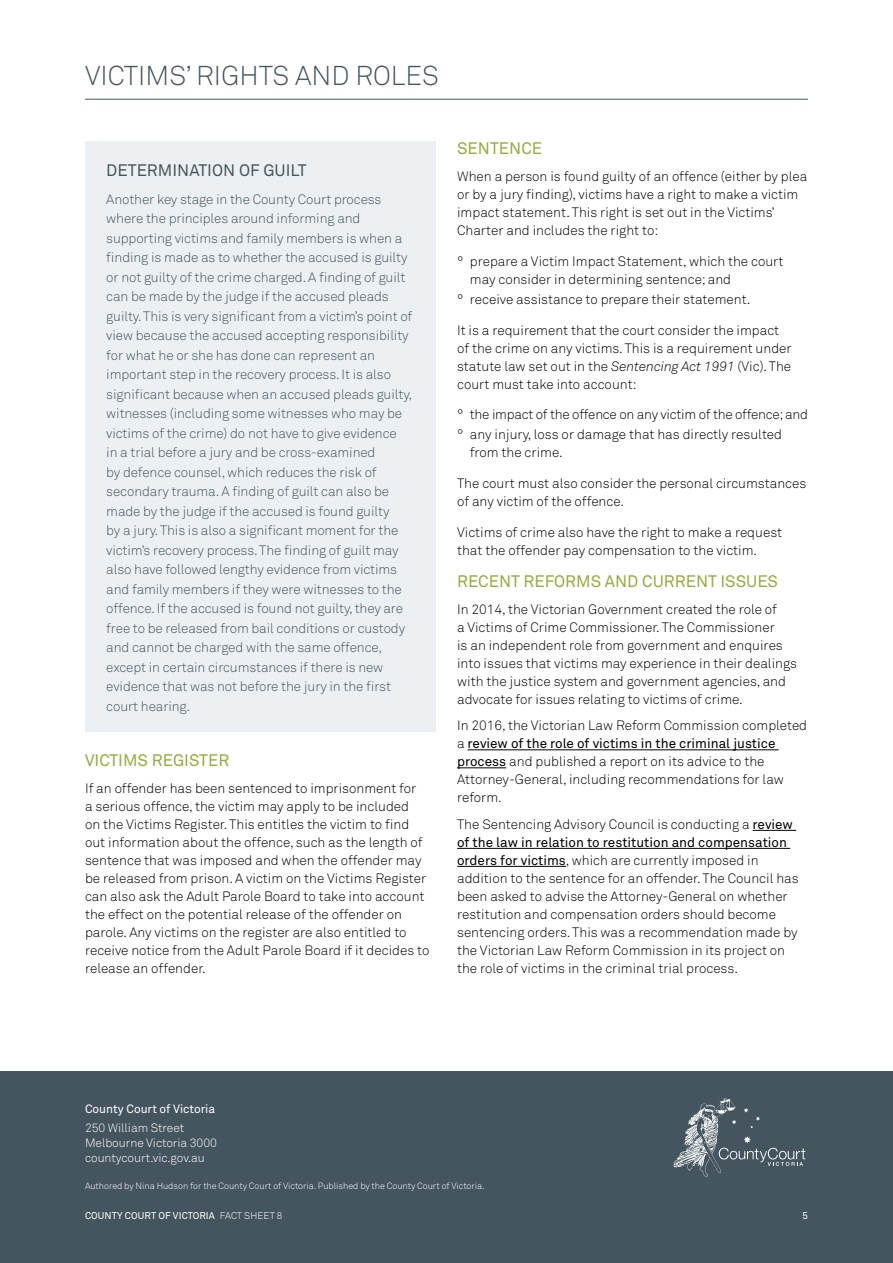
<style>
.page{position:relative;width:893px;height:1263px;background:#fff}
.page>*{position:absolute;margin:0;border:0;box-sizing:border-box;transform-origin:0 0}
.Heading_2{font:27px "Akkurat Light Pro";color:#455560}
.Heading_3___Green{font:16.5px "Akkurat Pro";color:#9aa93e}
.Heading_3___Green-2{font:16.5px "Akkurat Pro";color:#45575f}
.Body_-_Last{font:13.5px/18px "Akkurat Light Pro";color:#000}
.Body{font:13.5px/19.5px "Akkurat Light Pro";letter-spacing:-.01em;color:#455560}
.Body-2{font:13.5px/18px "Akkurat Light Pro";color:#000}
.t1{font:12px/15px "Akkurat Light Pro";letter-spacing:-.005em;color:#fff}
.t2{font:12px "Akkurat Pro";letter-spacing:-.005em;color:#fff}
.t3{font:9.75px "Akkurat Pro";letter-spacing:.01em;color:#fff}
.t4{font:9px "Akkurat Light Pro";letter-spacing:-.005em;color:#fff}
.s1{font-style:italic}
.s2{font-family:"Akkurat Pro"}
.s3{font-family:"Akkurat Light Pro"}
</style>
<div class="page">
<div style="left:0;top:1071px;width:893px;height:192px;background:#455560"></div>
<hr style="left:85px;top:99px;width:723px;height:1px;background:#45575f">
<svg style="left:673px;top:1098px;width:132px;height:79px"></svg>
<hr style="left:468px;top:749px;width:311px;height:1px;background:#000">
<hr style="left:457px;top:767px;width:49px;height:1px;background:#000">
<hr style="left:753px;top:830px;width:43px;height:1px;background:#000">
<hr style="left:457px;top:848px;width:333px;height:1px;background:#000">
<hr style="left:457px;top:866px;width:109px;height:1px;background:#000">
<div style="left:85px;top:141px;width:351px;height:591px;background:#edf0f2"></div>
<p class="Heading_2" style="left:85px;top:60px;width:355px">VICTIMS’ RIGHTS AND ROLES</p>
<p class="Heading_3___Green-2" style="left:106px;top:160px;width:202px">DETERMINATION OF GUILT</p>
<p class="Body" style="left:106px;top:189px;width:307px">Another key stage in the County Court process where the principles around informing and supporting victims and family members is when a finding is made as to whether the accused is guilty or not guilty of the crime charged. A finding of guilt can be made by the judge if the accused pleads guilty. This is very significant from a victim’s point of view because the accused accepting responsibility for what he or she has done can represent an important step in the recovery process. It is also significant because when an accused pleads guilty, witnesses (including some witnesses who may be victims of the crime) do not have to give evidence<br>in a trial before a jury and be cross-examined<br>by defence counsel, which reduces the risk of secondary trauma. A finding of guilt can also be made by the judge if the accused is found guilty<br>by a jury. This is also a significant moment for the victim’s recovery process. The finding of guilt may also have followed lengthy evidence from victims and family members if they were witnesses to the offence. If the accused is found not guilty, they are free to be released from bail conditions or custody and cannot be charged with the same offence, except in certain circumstances if there is new evidence that was not before the jury in the first court hearing.</p>
<p class="Heading_3___Green" style="left:85px;top:751px;width:146px">VICTIMS REGISTER</p>
<p class="Body_-_Last" style="left:85px;top:779px;width:346px">If an offender has been sentenced to imprisonment for<br>a serious offence, the victim may apply to be included<br>on the Victims Register. This entitles the victim to find out information about the offence, such as the length of sentence that was imposed and when the offender may be released from prison. A victim on the Victims Register can also ask the Adult Parole Board to take into account the effect on the potential release of the offender on parole. Any victims on the register are also entitled to receive notice from the Adult Parole Board if it decides to release an offender.</p>
<p class="Heading_3___Green" style="left:457px;top:139px;width:86px">SENTENCE</p>
<p class="Body_-_Last" style="left:457px;top:167px;width:352px">When a person is found guilty of an offence (either by plea or by a jury finding), victims have a right to make a victim impact statement. This right is set out in the Victims’ Charter and includes the right to:</p>
<p class="Body_-_Last" style="left:470px;top:252px;width:315px;text-indent:-13px">° prepare a Victim Impact Statement, which the court may consider in determining sentence; and</p>
<p class="Body_-_Last" style="left:457px;top:290px;width:295px">° receive assistance to prepare their statement.</p>
<p class="Body_-_Last" style="left:457px;top:321px;width:336px">It is a requirement that the court consider the impact of the crime on any victims. This is a requirement under statute law set out in the <span class="s1">Sentencing Act 1991</span> (Vic). The court must take into account:</p>
<p class="Body_-_Last" style="left:457px;top:406px;width:352px">° the impact of the offence on any victim of the offence; and</p>
<p class="Body_-_Last" style="left:470px;top:426px;width:314px;text-indent:-13px">° any injury, loss or damage that has directly resulted from the crime.</p>
<p class="Body_-_Last" style="left:457px;top:475px;width:351px">The court must also consider the personal circumstances of any victim of the offence.</p>
<p class="Body_-_Last" style="left:457px;top:523px;width:327px">Victims of crime also have the right to make a request that the offender pay compensation to the victim.</p>
<p class="Heading_3___Green" style="left:457px;top:572px;width:322px">RECENT REFORMS AND CURRENT ISSUES</p>
<p class="Body-2" style="left:457px;top:600px;width:342px">In 2014, the Victorian Government created the role of<br>a Victims of Crime Commissioner. The Commissioner<br>is an independent role from government and enquires into issues that victims may experience in their dealings with the justice system and government agencies, and advocate for issues relating to victims of crime.</p>
<p class="Body-2" style="left:457px;top:717px;width:352px">In 2016, the Victorian Law Reform Commission completed a <span class="s2">review of the role of victims in the criminal justice process</span> and published a report on its advice to the Attorney-General, including recommendations for law reform.</p>
<p class="Body-2" style="left:457px;top:815px;width:343px">The Sentencing Advisory Council is conducting a <span class="s2">review of the law in relation to restitution and compensation orders for victims</span>, which are currently imposed in addition to the sentence for an offender. The Council has been asked to advise the Attorney-General on whether restitution and compensation orders should become sentencing orders. This was a recommendation made by the Victorian Law Reform Commission in its project on the role of victims in the criminal trial process.</p>
<p class="t2" style="left:85px;top:1102px;width:132px">County Court of Victoria</p>
<p class="t1" style="left:85px;top:1121px;width:133px">250 William Street<br>Melbourne Victoria 3000 countycourt.vic.gov.au</p>
<p class="t4" style="left:85px;top:1180px;width:401px">Authored by Nina Hudson for the County Court of Victoria. Published by the County Court of Victoria.</p>
<p class="t3" style="left:85px;top:1210px;width:199px">COUNTY COURT OF VICTORIA <span class="s3">FACT SHEET 8</span></p>
<p class="t3" style="left:802px;top:1210px;width:7px">5</p>
</div>
